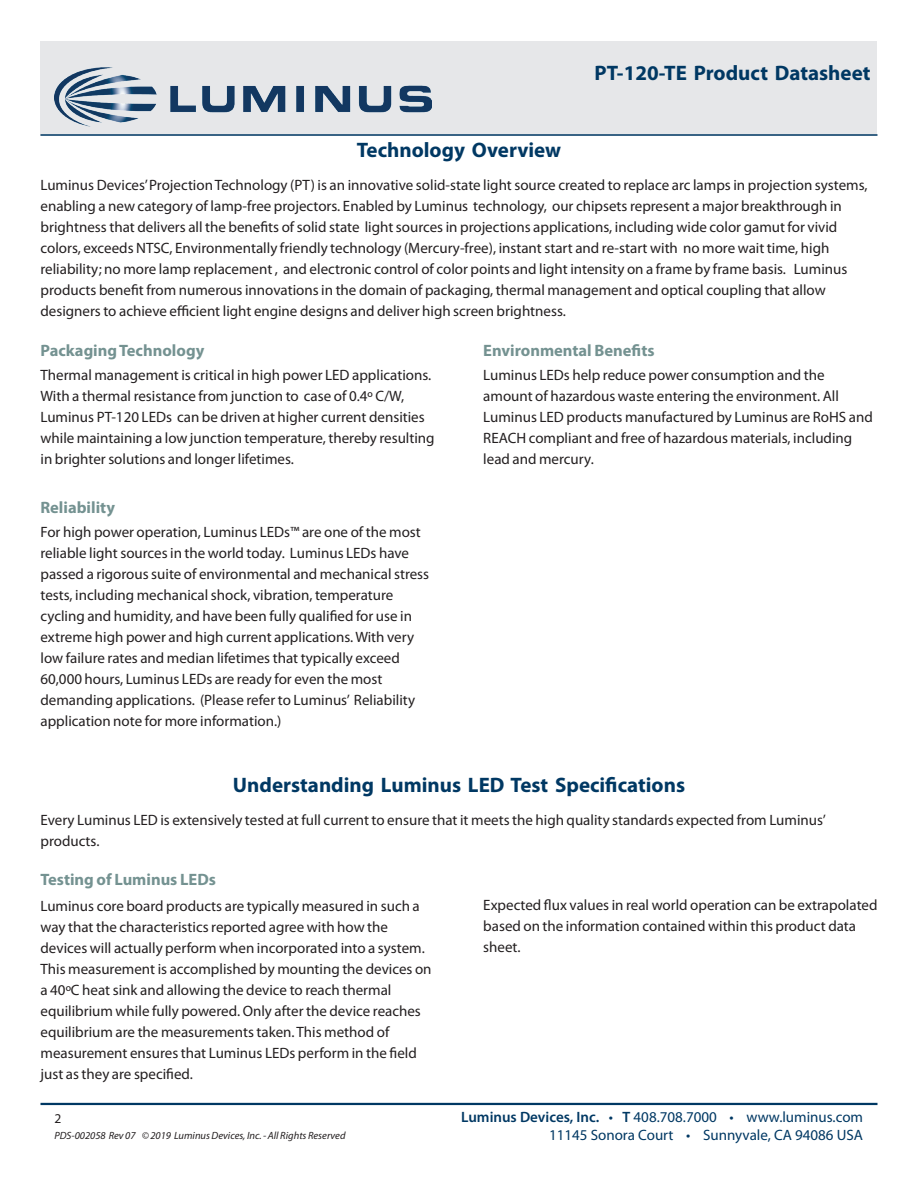
<style>
.page{position:relative;width:918px;height:1188px;background:#fff}
.page>*{position:absolute;margin:0;border:0;box-sizing:border-box;transform-origin:0 0}
.t1{font:700 21px "Myriad Pro";color:#003863}
.t2{font:700 16.5px "Myriad Pro";color:#749291}
.t3{font:15px/21px "Myriad Pro";color:#231f20}
.t4{font:15px/18px "Myriad Pro";color:#003863;text-align:right}
.t5{font:13.5px "Myriad Pro";color:#231f20}
.t6{font:italic 10.5px "Myriad Pro";color:#231f20}
.s1{font-weight:600}
</style>
<div class="page">
<div style="left:40px;top:42px;width:838px;height:94px;background:#e6e7e9"></div>
<hr style="left:40px;top:1103px;width:838px;height:2px;background:#003863">
<hr style="left:40px;top:134px;width:838px;height:2px;background:#003863">
<img style="left:54px;top:67px;width:378px;height:68px">
<h1 class="t1" style="left:594px;top:59px;width:278px">PT-120-TE Product Datasheet</h1>
<h1 class="t1" style="left:357px;top:136px;width:206px">Technology Overview</h1>
<p class="t3" style="left:40px;top:174px;width:829px">Luminus Devices’ Projection Technology (PT) is an innovative solid-state light source created to replace arc lamps in projection systems, enabling a new category of lamp-free projectors. Enabled by Luminus technology, our chipsets represent a major breakthrough in brightness that delivers all the benefits of solid state light sources in projections applications, including wide color gamut for vivid colors, exceeds NTSC, Environmentally friendly technology (Mercury-free), instant start and re-start with no more wait time, high reliability; no more lamp replacement , and electronic control of color points and light intensity on a frame by frame basis. Luminus products benefit from numerous innovations in the domain of packaging, thermal management and optical coupling that allow designers to achieve efficient light engine designs and deliver high screen brightness.</p>
<p class="t2" style="left:40px;top:340px;width:165px">Packaging Technology</p>
<p class="t3" style="left:40px;top:365px;width:396px">Thermal management is critical in high power LED applications.<br>With a thermal resistance from junction to case of 0.4º C/W, Luminus PT-120 LEDs can be driven at higher current densities while maintaining a low junction temperature, thereby resulting in brighter solutions and longer lifetimes.</p>
<p class="t2" style="left:40px;top:497px;width:76px">Reliability</p>
<p class="t3" style="left:40px;top:521px;width:390px">For high power operation, Luminus LEDs™ are one of the most reliable light sources in the world today. Luminus LEDs have passed a rigorous suite of environmental and mechanical stress tests, including mechanical shock, vibration, temperature cycling and humidity, and have been fully qualified for use in extreme high power and high current applications. With very low failure rates and median lifetimes that typically exceed 60,000 hours, Luminus LEDs are ready for even the most demanding applications. (Please refer to Luminus’ Reliability application note for more information.)</p>
<p class="t2" style="left:483px;top:340px;width:173px">Environmental Benefits</p>
<p class="t3" style="left:483px;top:365px;width:391px">Luminus LEDs help reduce power consumption and the amount of hazardous waste entering the environment. All Luminus LED products manufactured by Luminus are RoHS and REACH compliant and free of hazardous materials, including lead and mercury.</p>
<h1 class="t1" style="left:233px;top:772px;width:454px">Understanding Luminus LED Test Specifications</h1>
<p class="t3" style="left:40px;top:810px;width:787px">Every Luminus LED is extensively tested at full current to ensure that it meets the high quality standards expected from Luminus’ products.</p>
<p class="t2" style="left:40px;top:869px;width:177px">Testing of Luminus LEDs</p>
<p class="t3" style="left:40px;top:896px;width:393px">Luminus core board products are typically measured in such a way that the characteristics reported agree with how the devices will actually perform when incorporated into a system.<br>This measurement is accomplished by mounting the devices on a 40ºC heat sink and allowing the device to reach thermal equilibrium while fully powered. Only after the device reaches equilibrium are the measurements taken. This method of measurement ensures that Luminus LEDs perform in the field just as they are specified.</p>
<p class="t3" style="left:483px;top:895px;width:396px">Expected flux values in real world operation can be extrapolated based on the information contained within this product data sheet.</p>
<p class="t5" style="left:54px;top:1110px;width:8px">2</p>
<p class="t6" style="left:54px;top:1129px;width:293px">PDS-002058 Rev 07 © 2019 Luminus Devices, Inc. - All Rights Reserved</p>
<p class="t4" style="left:461px;top:1108px;width:403px"><span class="s1">Luminus Devices, Inc.</span> • <span class="s1">T</span> 408.708.7000 • www.luminus.com<br>11145 Sonora Court • Sunnyvale, CA 94086 USA</p>
</div>
